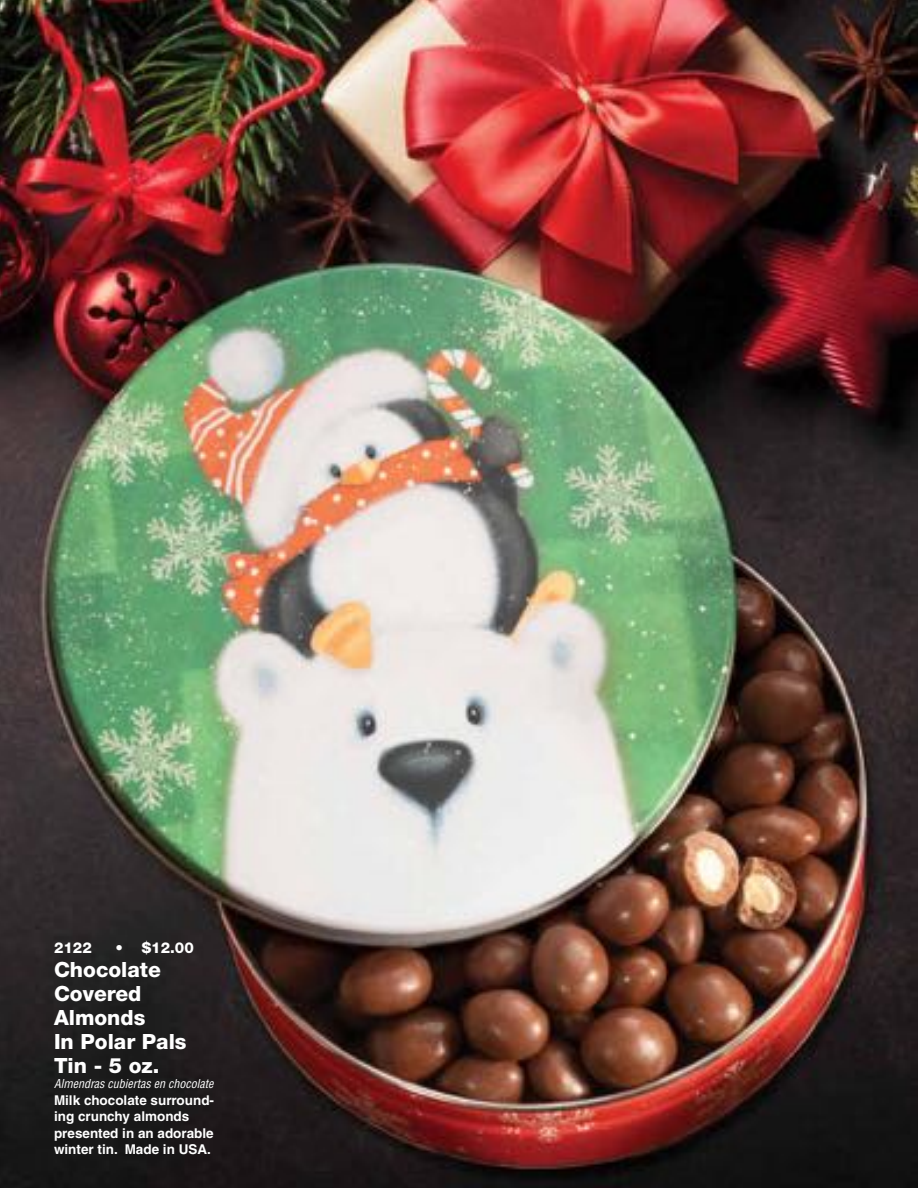
<style>
.page{position:relative;width:918px;height:1188px;background:#fff}
.page>*{position:absolute;margin:0;border:0;box-sizing:border-box;transform-origin:0 0}
.t1{font:800 21px/24px "Helvetica Neue";color:#fff}
.t2{font:800 15px "Helvetica Neue";color:#fff}
.t3{font:700 13.5px/16.5px "Helvetica";color:#fff}
.t4{font:italic condensed 12px "Helvetica";color:#fff}
</style>
<div class="page">
<img style="left:0;top:39px;width:918px;height:1149px">
<img style="left:0;top:0;width:918px;height:39px">
<img style="left:916px;top:1149px;width:2px;height:39px">
<p class="t2" style="left:54px;top:939px;width:39px">2122</p>
<p class="t2" style="left:115px;top:939px;width:80px">• $12.00</p>
<h1 class="t1" style="left:54px;top:958px;width:134px">Chocolate<br>Covered<br>Almonds<br>In Polar Pals<br>Tin - 5 oz.</h1>
<p class="t4" style="left:54px;top:1076px;width:161px">Almendras cubiertas en chocolate</p>
<p class="t3" style="left:54px;top:1092px;width:162px">Milk chocolate surround&shy;ing crunchy almonds presented in an adorable winter tin. Made in USA.</p>
</div>
